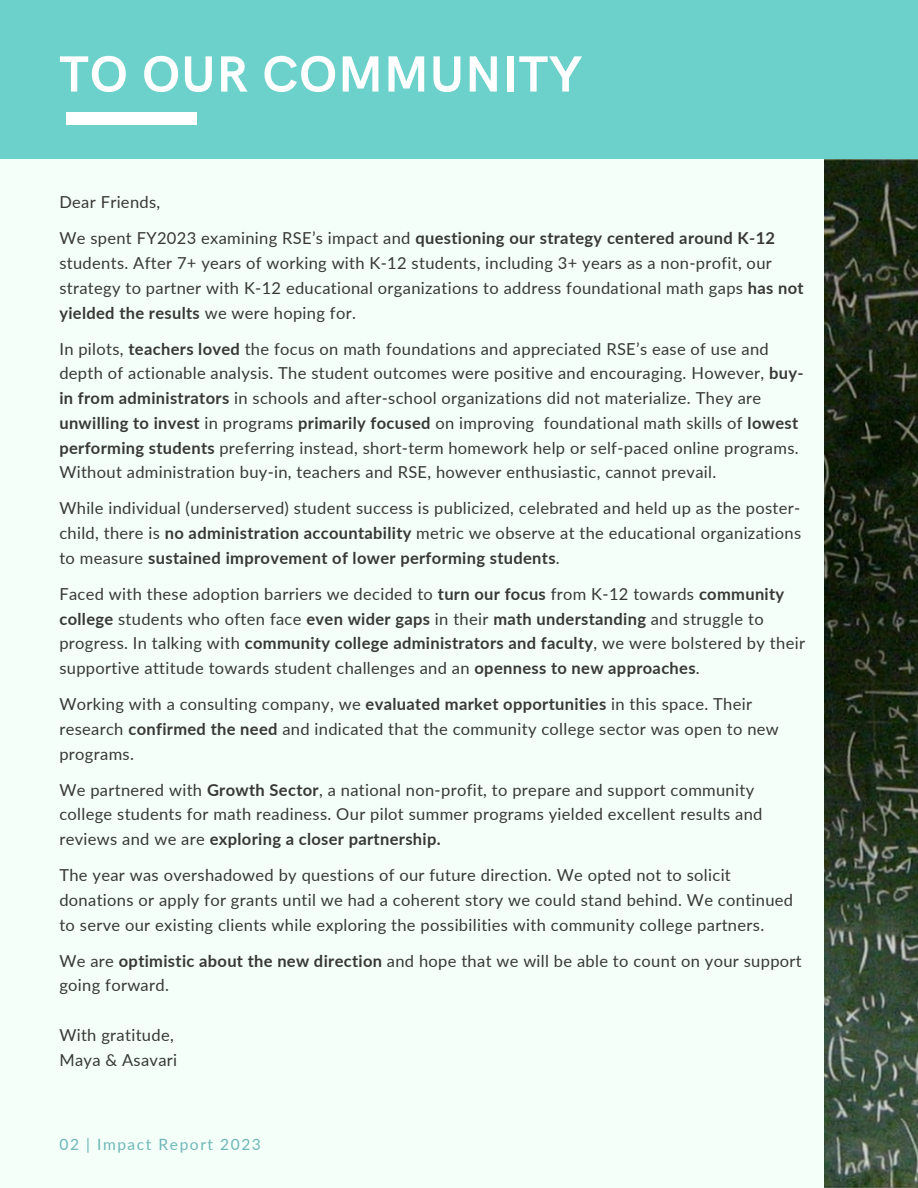
<style>
.page{position:relative;width:918px;height:1188px;background:#f3fff8}
.page>*{position:absolute;margin:0;border:0;box-sizing:border-box;transform-origin:0 0}
.t1{font:700 51px "HK Grotesk";letter-spacing:.02em;color:#fff}
.t2{font:16.5px/24.8px "Lato";letter-spacing:.02em;color:#383838}
.t3{font:15.6px "Lato";letter-spacing:.095em;color:#6fb7b8}
.s1{font-weight:700}
</style>
<div class="page">
<div style="left:0;top:0;width:918px;height:159px;background:#6cd1cb"></div>
<div style="left:66px;top:112px;width:130px;height:12px;background:#fff"></div>
<img style="left:824px;top:159px;width:93px;height:1029px">
<h1 class="t1" style="left:59px;top:46px;width:524px">TO OUR COMMUNITY</h1>
<p class="t2" style="left:59px;top:190px;width:102px">Dear Friends,</p>
<p class="t2" style="left:59px;top:226px;width:746px">We spent FY2023 examining RSE’s impact and <span class="s1">questioning our strategy centered around K-12 </span>students. After 7+ years of working with K-12 students, including 3+ years as a non-profit, our strategy to partner with K-12 educational organizations to address foundational math gaps <span class="s1">has not yielded the results</span> we were hoping for.</p>
<p class="t2" style="left:59px;top:336px;width:746px">In pilots, <span class="s1">teachers loved</span> the focus on math foundations and appreciated RSE’s ease of use and depth of actionable analysis. The student outcomes were positive and encouraging. However, <span class="s1">buy&shy;in from administrators</span> in schools and after-school organizations did not materialize. They are <span class="s1">unwilling to invest</span> in programs <span class="s1">primarily focused</span> on improving foundational math skills of <span class="s1">lowest performing students</span> preferring instead, short-term homework help or self-paced online programs.<br>Without administration buy-in, teachers and RSE, however enthusiastic, cannot prevail.</p>
<p class="t2" style="left:59px;top:496px;width:743px;text-align:justify">While individual (underserved) student success is publicized, celebrated and held up as the poster&shy;child, there is <span class="s1">no administration accountability</span> metric we observe at the educational organizations to measure <span class="s1">sustained improvement of lower performing students</span>.</p>
<p class="t2" style="left:59px;top:581px;width:747px">Faced with these adoption barriers we decided to <span class="s1">turn our focus</span> from K-12 towards <span class="s1">community college</span> students who often face <span class="s1">even wider gaps</span> in their <span class="s1">math understanding</span> and struggle to progress. In talking with <span class="s1">community college administrators and faculty</span>, we were bolstered by their supportive attitude towards student challenges and an <span class="s1">openness to new approaches</span>.</p>
<p class="t2" style="left:59px;top:691px;width:721px">Working with a consulting company, we <span class="s1">evaluated market opportunities</span> in this space. Their research <span class="s1">confirmed the need</span> and indicated that the community college sector was open to new programs.</p>
<p class="t2" style="left:59px;top:777px;width:705px">We partnered with <span class="s1">Growth Sector</span>, a national non-profit, to prepare and support community college students for math readiness. Our pilot summer programs yielded excellent results and reviews and we are <span class="s1">exploring a closer partnership.</span></p>
<p class="t2" style="left:59px;top:862px;width:735px">The year was overshadowed by questions of our future direction. We opted not to solicit donations or apply for grants until we had a coherent story we could stand behind. We continued to serve our existing clients while exploring the possibilities with community college partners.</p>
<p class="t2" style="left:59px;top:948px;width:744px">We are <span class="s1">optimistic about the new direction</span> and hope that we will be able to count on your support going forward.</p>
<p class="t2" style="left:59px;top:1022px;width:116px">With gratitude,</p>
<p class="t2" style="left:59px;top:1047px;width:119px">Maya &amp; Asavari</p>
<p class="t3" style="left:59px;top:1134px;width:203px">02 | Impact Report 2023</p>
</div>
